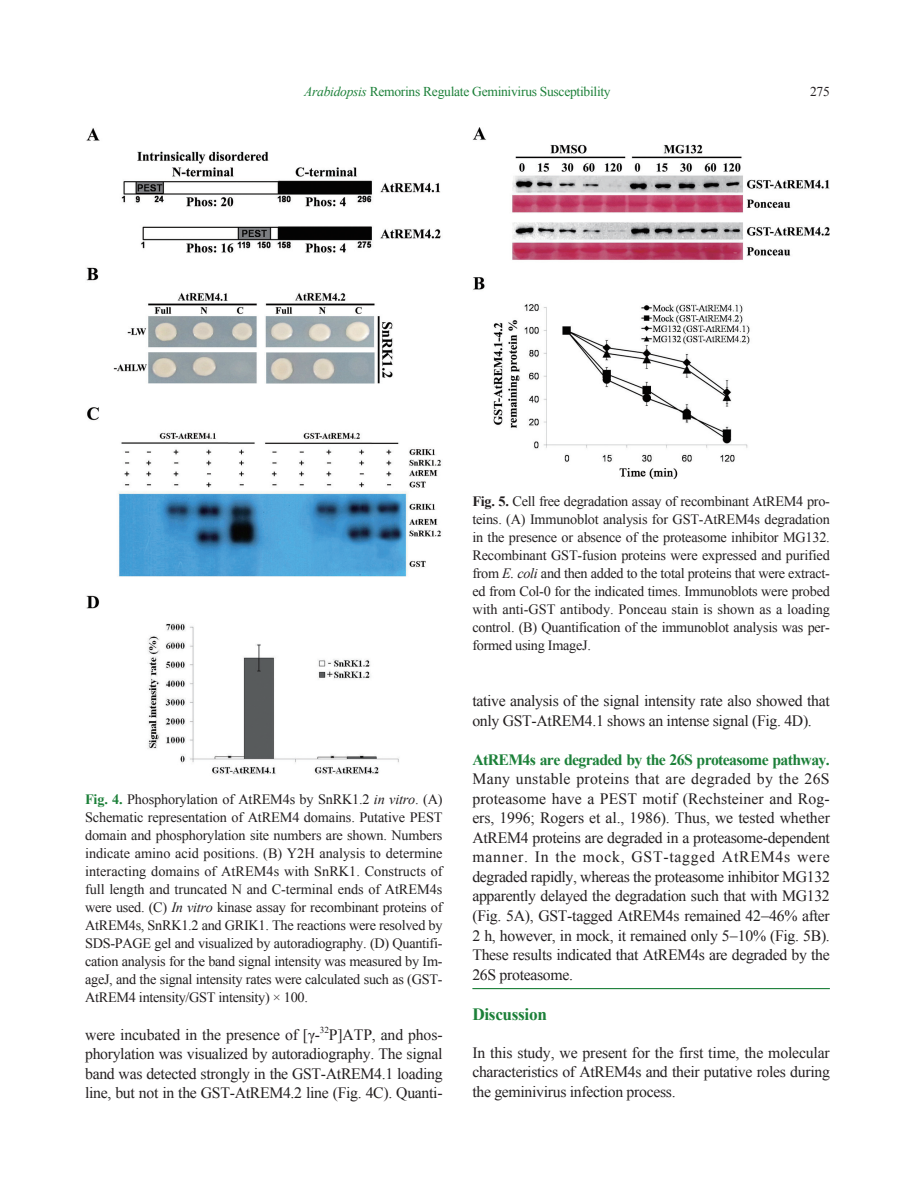
<style>
.page{position:relative;width:915px;height:1191px;background:#fff}
.page>*{position:absolute;margin:0;border:0;box-sizing:border-box;transform-origin:0 0}
.본문대{font:700 17.25px "Times New Roman";letter-spacing:-.02em;color:#1c8039}
.본문-1{font:15.75px/19.5px "Times New Roman";letter-spacing:-.02em;color:#231f20;text-align:justify}
.그림표설명{font:14.25px/18px "Times New Roman";letter-spacing:-.02em;color:#231f20;text-align:justify}
.t1{font:13.5px "Times New Roman";letter-spacing:-.02em;color:#1c8039}
.t2{font:13.5px "Times New Roman";color:#231f20}
.s1{font-style:italic}
.s2{font-weight:700;color:#1c8039}
.s3{font-weight:700}
</style>
<div class="page">
<hr style="left:472px;top:988px;width:357px;height:1px;background:#1c8039">
<img style="left:86px;top:128px;width:355px;height:647px">
<img style="left:472px;top:128px;width:357px;height:352px">
<p class="t1" style="left:304px;top:83px;width:308px"><span class="s1">Arabidopsis</span> Remorins Regulate Geminivirus Susceptibility</p>
<p class="t2" style="left:809px;top:83px;width:21px">275</p>
<p class="그림표설명" style="left:85px;top:790px;width:359px"><span class="s2">Fig. 4.</span> Phosphorylation of AtREM4s by SnRK1.2 <span class="s1">in vitro</span>. (A)<br>Schematic representation of AtREM4 domains. Putative PEST domain and phosphorylation site numbers are shown. Numbers indicate amino acid positions. (B) Y2H analysis to determine interacting domains of AtREM4s with SnRK1. Constructs of full length and truncated N and C-terminal ends of AtREM4s were used. (C) <span class="s1">In vitro</span> kinase assay for recombinant proteins of AtREM4s, SnRK1.2 and GRIK1. The reactions were resolved by SDS-PAGE gel and visualized by autoradiography. (D) Quantifi&shy;cation analysis for the band signal intensity was measured by Im&shy;ageJ, and the signal intensity rates were calculated such as (GST-AtREM4 intensity/GST intensity) × 100.</p>
<p class="본문-1" style="left:85px;top:1024px;width:359px">were incubated in the presence of [γ-<sup>32</sup>P]ATP, and phos&shy;phorylation was visualized by autoradiography. The signal band was detected strongly in the GST-AtREM4.1 loading line, but not in the GST-AtREM4.2 line (Fig. 4C). Quanti-</p>
<p class="그림표설명" style="left:472px;top:492px;width:359px"><span class="s3">Fig. 5.</span> Cell free degradation assay of recombinant AtREM4 pro&shy;teins. (A) Immunoblot analysis for GST-AtREM4s degradation in the presence or absence of the proteasome inhibitor MG132.<br>Recombinant GST-fusion proteins were expressed and purified from <span class="s1">E. coli</span> and then added to the total proteins that were extract&shy;ed from Col-0 for the indicated times. Immunoblots were probed with anti-GST antibody. Ponceau stain is shown as a loading control. (B) Quantification of the immunoblot analysis was per&shy;formed using ImageJ.</p>
<p class="본문-1" style="left:472px;top:691px;width:359px">tative analysis of the signal intensity rate also showed that only GST-AtREM4.1 shows an intense signal (Fig. 4D).</p>
<p class="본문-1" style="left:472px;top:749px;width:359px"><span class="s2">AtREM4s are degraded by the 26S proteasome pathway.<br></span>Many unstable proteins that are degraded by the 26S proteasome have a PEST motif (Rechsteiner and Rog&shy;ers, 1996; Rogers et al., 1986). Thus, we tested whether AtREM4 proteins are degraded in a proteasome-dependent manner. In the mock, GST-tagged AtREM4s were degraded rapidly, whereas the proteasome inhibitor MG132 apparently delayed the degradation such that with MG132 (Fig. 5A), GST-tagged AtREM4s remained 42 46% after 2 h, however, in mock, it remained only 5 10% (Fig. 5B).<br>These results indicated that AtREM4s are degraded by the 26S proteasome.</p>
<p class="본문대" style="left:472px;top:1002px;width:76px">Discussion</p>
<p class="본문-1" style="left:472px;top:1042px;width:359px">In this study, we present for the first time, the molecular characteristics of AtREM4s and their putative roles during the geminivirus infection process.</p>
</div>
